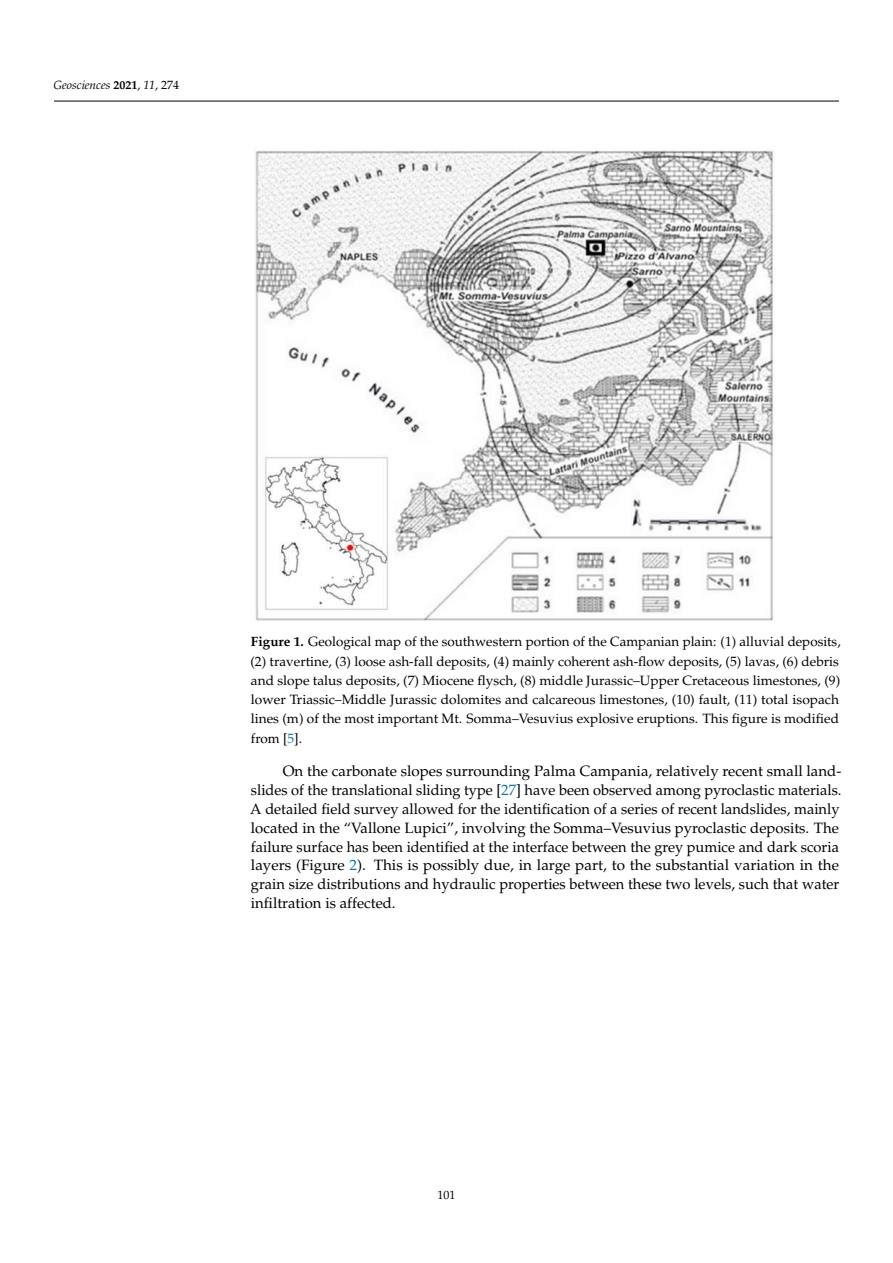
<style>
.page{position:relative;width:893px;height:1263px;background:#fff}
.page>*{position:absolute;margin:0;border:0;box-sizing:border-box;transform-origin:0 0}
.t1{font:15px/18.9px "URW Palladio L Roma";color:#000}
.t2{font:13.5px/19.2px "URW Palladio L Roma";color:#000}
.t3{font:italic 12px "URW Palladio L";color:#000}
.t4{font:12px "URW Palladio L Roma";color:#000}
.s1{font-weight:700;font-style:normal}
.s2{font-family:"URW Palladio L Roma";font-style:normal}
.s3{font-family:"URW Palladio L";font-weight:700}
.s4{color:#0875b7}
</style>
<div class="page">
<hr style="left:54px;top:101px;width:785px;height:1px;background:#000">
<img style="left:255px;top:150px;width:519px;height:471px">
<p class="t3" style="left:54px;top:81px;width:127px">Geosciences <span class="s1">2021</span><span class="s2">,</span> 11<span class="s2">, 274</span></p>
<p class="t2" style="left:250px;top:633px;width:592px"><span class="s3">Figure 1.</span> Geological map of the southwestern portion of the Campanian plain: (1) alluvial deposits, (2) travertine, (3) loose ash-fall deposits, (4) mainly coherent ash-flow deposits, (5) lavas, (6) debris and slope talus deposits, (7) Miocene flysch, (8) middle Jurassic–Upper Cretaceous limestones, (9) lower Triassic–Middle Jurassic dolomites and calcareous limestones, (10) fault, (11) total isopach lines (m) of the most important Mt. Somma–Vesuvius explosive eruptions. This figure is modified from [<span class="s4">5</span>].</p>
<p class="t1" style="left:250px;top:762px;width:593px;text-indent:32px">On the carbonate slopes surrounding Palma Campania, relatively recent small land&shy;slides of the translational sliding type [<span class="s4">27</span>] have been observed among pyroclastic materials.<br>A detailed field survey allowed for the identification of a series of recent landslides, mainly located in the “Vallone Lupici”, involving the Somma–Vesuvius pyroclastic deposits. The failure surface has been identified at the interface between the grey pumice and dark scoria layers (Figure <span class="s4">2</span>). This is possibly due, in large part, to the substantial variation in the grain size distributions and hydraulic properties between these two levels, such that water infiltration is affected.</p>
<p class="t4" style="left:437px;top:1188px;width:19px">101</p>
</div>
